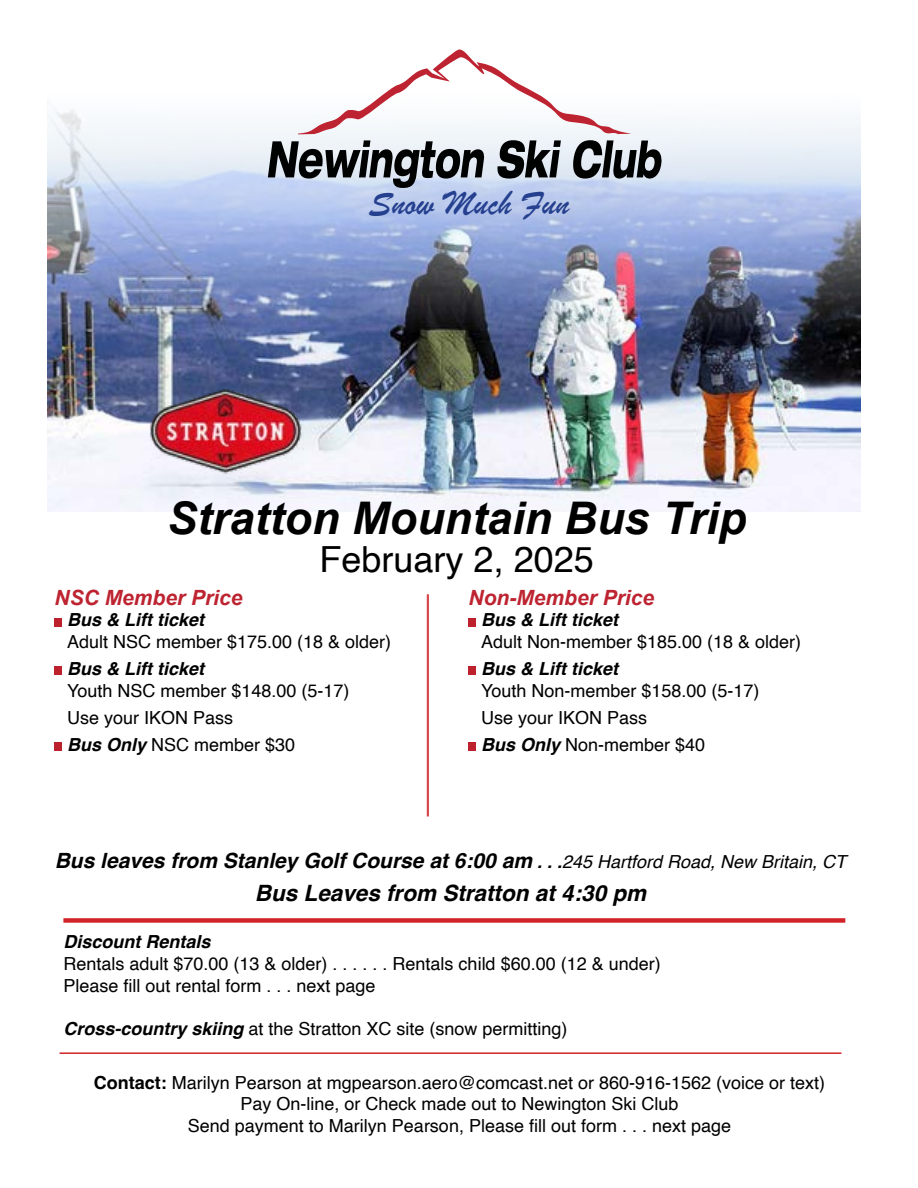
<style>
.page{position:relative;width:918px;height:1188px;background:#fff}
.page>*{position:absolute;margin:0;border:0;box-sizing:border-box;transform-origin:0 0}
.t1{font:italic 700 45px "Arial";color:#000}
.t2{font:36px "Helvetica";color:#000}
.t3{font:36px "Brush Script";color:#25408f}
.t4{font:italic 700 22.5px "Helvetica";color:#000}
.t5{font:italic 700 21px "Helvetica";color:#000}
.t6{font:italic 700 21px "Arial";color:#bd2330}
.t7{font:18px/27px "Helvetica";color:#000}
.t8{font:italic 700 18px "Helvetica";color:#000}
.s1{font-weight:700;font-style:italic}
.s2{font-size:18px}
.s3{font-weight:400;font-size:18px}
.s4{font-weight:700}
</style>
<div class="page">
<img style="left:48px;top:108px;width:813px;height:403px">
<img style="left:150px;top:354px;width:154px;height:154px">
<svg style="left:268px;top:49px;width:394px;height:139px"></svg>
<div style="left:55px;top:618px;width:7px;height:8px;background:#bd212e"></div>
<div style="left:55px;top:667px;width:7px;height:8px;background:#bd212e"></div>
<div style="left:55px;top:743px;width:7px;height:8px;background:#bd212e"></div>
<div style="left:469px;top:618px;width:7px;height:8px;background:#bd212e"></div>
<div style="left:469px;top:667px;width:7px;height:8px;background:#bd212e"></div>
<div style="left:469px;top:743px;width:7px;height:8px;background:#bd212e"></div>
<div style="left:63px;top:918px;width:782px;height:5px;background:#d2232a"></div>
<hr style="left:60px;top:1052px;width:781px;height:2px;background:#d2232a">
<hr style="left:428px;top:594px;width:1px;height:222px;background:#d2232a">
<hr style="left:427px;top:594px;width:1px;height:222px;background:#d2232a">
<h2 class="t3" style="left:369px;top:179px;width:202px">Snow Much Fun</h2>
<h1 class="t1" style="left:167px;top:489px;width:581px">Stratton Mountain Bus Trip</h1>
<h2 class="t2" style="left:320px;top:532px;width:276px">February 2, 2025</h2>
<p class="t6" style="left:55px;top:584px;width:189px">NSC Member Price</p>
<p class="t8" style="left:67px;top:609px;width:139px">Bus &amp; Lift ticket</p>
<p class="t7" style="left:67px;top:629px;width:326px">Adult NSC member $175.00 (18 &amp; older)</p>
<p class="t8" style="left:67px;top:658px;width:139px">Bus &amp; Lift ticket</p>
<p class="t7" style="left:67px;top:677px;width:284px">Youth NSC member $148.00 (5-17)<br>Use your IKON Pass<br><span class="s1">Bus Only</span> NSC member $30</p>
<p class="t6" style="left:469px;top:584px;width:187px">Non-Member Price</p>
<p class="t8" style="left:481px;top:609px;width:139px">Bus &amp; Lift ticket</p>
<p class="t7" style="left:481px;top:629px;width:322px">Adult Non-member $185.00 (18 &amp; older)</p>
<p class="t8" style="left:481px;top:658px;width:139px">Bus &amp; Lift ticket</p>
<p class="t7" style="left:481px;top:677px;width:280px">Youth Non-member $158.00 (5-17)<br>Use your IKON Pass<br><span class="s1">Bus Only</span> Non-member $40</p>
<p class="t5" style="left:55px;top:848px;width:793px">Bus leaves from Stanley Golf Course at 6:00 am <span class="s2">. . .</span><span class="s3">245 Hartford Road, New Britain, CT</span></p>
<p class="t4" style="left:255px;top:880px;width:393px">Bus Leaves from Stratton at 4:30 pm</p>
<p class="t8" style="left:63px;top:931px;width:149px">Discount Rentals</p>
<p class="t7" style="left:63px;top:953px;width:599px;line-height:21.6px">Rentals adult $70.00 (13 &amp; older) . . . . . . Rentals child $60.00 (12 &amp; under)<br>Please fill out rental form . . . next page</p>
<p class="t7" style="left:63px;top:1016px;width:506px"><span class="s1">Cross-country skiing</span> at the Stratton XC site (snow permitting)</p>
<p class="t7" style="left:94px;top:1072px;width:733px;line-height:21.6px;text-align:center"><span class="s4">Contact:</span> Marilyn Pearson at mgpearson.aero@comcast.net or 860-916-1562 (voice or text)<br>Pay On-line, or Check made out to Newington Ski Club<br>Send payment to Marilyn Pearson, Please fill out form . . . next page</p>
</div>
